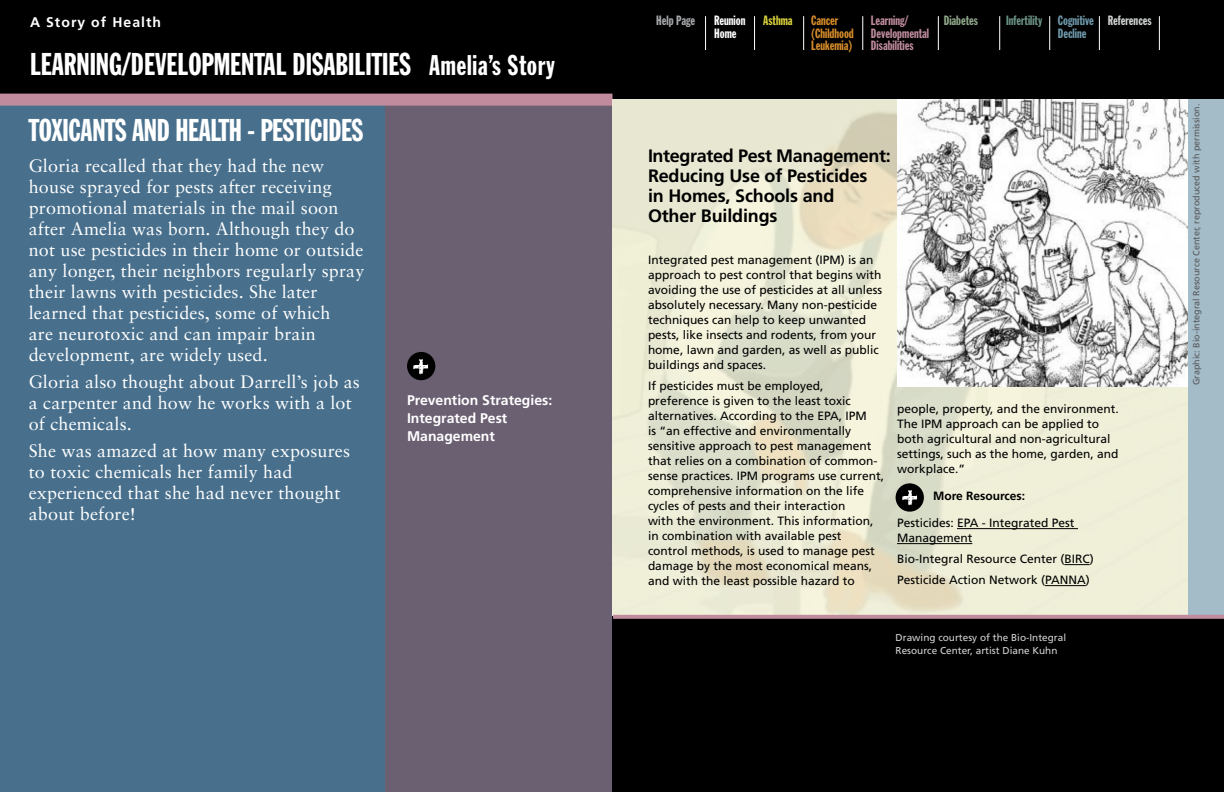
<style>
.page{position:relative;width:1224px;height:792px;background:#fff}
.page>*{position:absolute;margin:0;border:0;box-sizing:border-box;transform-origin:0 0}
.t1{font:31px "Franklin Gothic Extra Cond";color:#fff}
.t2{font:28px "Franklin Gothic Extra Cond";letter-spacing:.025em;color:#fff}
.t3{font:18px/21px "Sabon LT";letter-spacing:.01em;color:#fff}
.t4{font:700 18px/20px "Frutiger";letter-spacing:-.01em;color:#000}
.t5{font:700 14px/18px "Frutiger";color:#fff}
.t6{font:700 14px "Frutiger";letter-spacing:.075em;color:#fff}
.t7{font:13.3px/12.3px "Franklin Gothic Extra Cond";color:#c08c9d}
.t8{font:13.3px/12.3px "Franklin Gothic Extra Cond";color:#d88d2a}
.t9{font:13.3px/12.3px "Franklin Gothic Extra Cond";color:#6f9aad}
.t10{font:13.3px "Franklin Gothic Extra Cond";color:#fff}
.t11{font:13.3px "Franklin Gothic Extra Cond";color:#6b9386}
.t12{font:13.3px "Franklin Gothic Extra Cond";color:#d1d3d4}
.t13{font:13.3px "Franklin Gothic Extra Cond";color:#a7a9ac}
.t14{font:13.3px "Franklin Gothic Extra Cond";color:#8fa78a}
.t15{font:13.3px "Franklin Gothic Extra Cond";color:#d8d13b}
.t16{font:12px/15px "Frutiger";color:#000}
.t17{font:700 12px "Frutiger";color:#000}
.t18{font:10px/13px "Frutiger";color:#d1d3d4}
.t19{font:9px "Frutiger";color:#58595b}
.s1{font-size:31px}
</style>
<div class="page">
<div style="left:612px;top:0;width:612px;height:100px;background:#000"></div>
<hr style="left:863px;top:16px;width:1px;height:34px;background:#fff">
<hr style="left:938px;top:16px;width:1px;height:34px;background:#fff">
<hr style="left:999px;top:16px;width:1px;height:34px;background:#fff">
<hr style="left:1049px;top:16px;width:1px;height:34px;background:#fff">
<hr style="left:1099px;top:16px;width:1px;height:34px;background:#fff">
<hr style="left:1159px;top:16px;width:1px;height:34px;background:#fff">
<hr style="left:803px;top:16px;width:1px;height:34px;background:#fff">
<hr style="left:754px;top:16px;width:1px;height:34px;background:#fff">
<hr style="left:705px;top:16px;width:1px;height:34px;background:#fff">
<div style="left:384px;top:100px;width:228px;height:692px;background:#6b6072"></div>
<div style="left:0;top:100px;width:384px;height:692px;background:#48708d"></div>
<div style="left:0;top:0;width:612px;height:100px;background:#000"></div>
<div style="left:0;top:94px;width:612px;height:12px;background:#c08c9d"></div>
<div style="left:407px;top:352px;width:28px;height:28px;background:#000;border-radius:50%"></div>
<img style="left:413px;top:359px;width:16px;height:16px">
<img style="left:612px;top:100px;width:576px;height:516px">
<div style="left:612px;top:616px;width:612px;height:176px;background:#000"></div>
<hr style="left:957px;top:528px;width:121px;height:1px;background:#000">
<hr style="left:897px;top:543px;width:75px;height:1px;background:#000">
<svg style="left:1064px;top:564px;width:26px;height:1px"></svg>
<hr style="left:1045px;top:585px;width:41px;height:1px;background:#000">
<img style="left:897px;top:100px;width:291px;height:286px">
<div style="left:896px;top:483px;width:28px;height:29px;background:#000;border-radius:50%"></div>
<img style="left:902px;top:490px;width:16px;height:16px">
<div style="left:1188px;top:100px;width:36px;height:516px;background:#a4bbc8"></div>
<svg style="left:613px;top:615px;width:611px;height:4px;background:#b68495"></svg>
<p class="t6" style="left:30px;top:14px;width:133px">A Story of Health</p>
<h1 class="t1" style="left:30px;top:47px;width:304px">Learning/Developmental Disabili</h1>
<h2 class="t2" style="left:372px;top:50px;width:185px"><span class="s1">ties</span> Amelia’s Story</h2>
<h1 class="t1" style="left:29px;top:113px;width:336px">Toxicants and Health - Pesticid es</h1>
<p class="t3" style="left:29px;top:155px;width:337px">Gloria recalled that they had the new house sprayed for pests after receiving promotional materials in the mail soon after Amelia was born. Although they do not use pesticides in their home or outside any longer, their neighbors regularly spray their lawns with pesticides. She later learned that pesticides, some of which<br>are neurotoxic and can impair brain development, are widely used.</p>
<h3 class="t3" style="left:29px;top:371px;width:333px">Gloria also thought about Darrell’s job as a carpenter and how he works with a lot of chemicals.</h3>
<h3 class="t3" style="left:29px;top:440px;width:323px">She was amazed at how many exposures to toxic chemicals her family had experienced that she had never thought about before!</h3>
<p class="t5" style="left:407px;top:391px;width:147px">Prevention Strategies:<br>Integrated Pest<br>Management</p>
<p class="t8" style="left:811px;top:15px;width:44px">Cancer (Childhood<br>Leukemia)</p>
<p class="t7" style="left:871px;top:15px;width:60px">Learning/<br>Developmental<br>Disabilities</p>
<p class="t9" style="left:1058px;top:15px;width:38px">Cognitive<br>Decline</p>
<p class="t13" style="left:656px;top:14px;width:40px">Help Page</p>
<p class="t14" style="left:944px;top:14px;width:36px">Diabetes</p>
<p class="t11" style="left:1006px;top:14px;width:38px">Infertility</p>
<p class="t12" style="left:1108px;top:14px;width:45px">References</p>
<p class="t10" style="left:714px;top:14px;width:33px">Reunion</p>
<p class="t15" style="left:763px;top:14px;width:31px">Asthma</p>
<p class="t10" style="left:714px;top:26px;width:24px">Home</p>
<h3 class="t4" style="left:648px;top:146px;width:244px">Integrated Pest Management:<br>Reducing Use of Pesticides<br>in Homes, Schools and<br>Other Buildings</h3>
<p class="t16" style="left:648px;top:252px;width:236px">Integrated pest management (IPM) is an approach to pest control that begins with avoiding the use of pesticides at all unless absolutely necessary. Many non-pesticide techniques can help to keep unwanted pests, like insects and rodents, from your home, lawn and garden, as well as public buildings and spaces.</p>
<p class="t16" style="left:648px;top:378px;width:238px">If pesticides must be employed, preference is given to the least toxic alternatives. According to the EPA, IPM<br>is “an effective and environmentally sensitive approach to pest management that relies on a combination of common&shy;sense practices. IPM programs use current, comprehensive information on the life cycles of pests and their interaction<br>with the environment. This information, in combination with available pest control methods, is used to manage pest damage by the most economical means, and with the least possible hazard to</p>
<p class="t16" style="left:897px;top:402px;width:223px">people, property, and the environment.<br>The IPM approach can be applied to both agricultural and non-agricultural settings, such as the home, garden, and workplace.”</p>
<p class="t17" style="left:933px;top:489px;width:94px">More Resources:</p>
<p class="t16" style="left:897px;top:516px;width:179px">Pesticides: EPA - Integrated Pest<br>Management</p>
<p class="t16" style="left:897px;top:549px;width:198px;line-height:21px">Bio-Integral Resource Center (BIRC)<br>Pesticide Action Network (PANNA)</p>
<p class="t18" style="left:896px;top:631px;width:172px">Drawing courtesy of the Bio-Integral<br>Resource Center, artist Diane Kuhn</p>
<p class="t19" style="left:1191px;top:385px;width:283px;rotate:-90deg">Graphic: Bio-integral Resource Center, reproduced with permission.</p>
</div>
